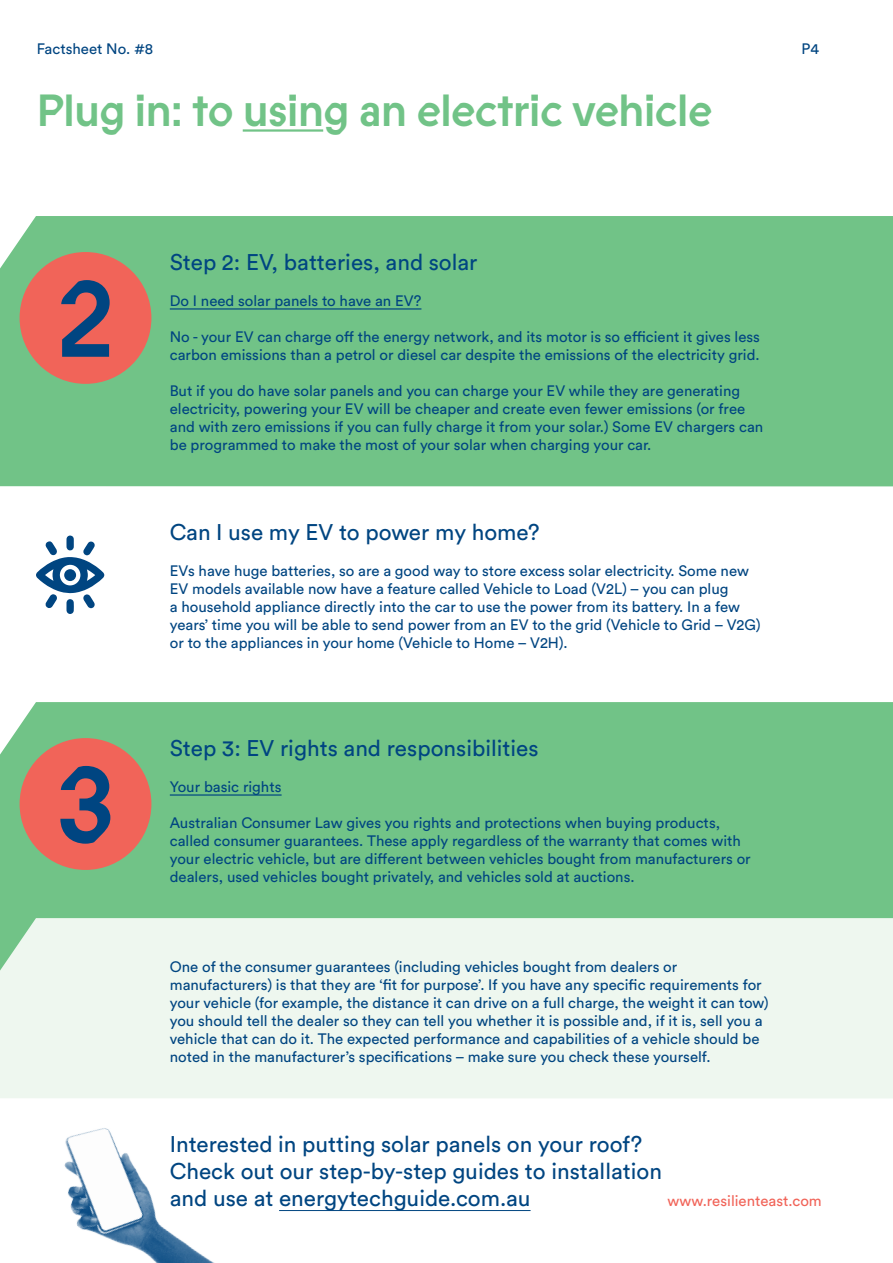
<style>
.page{position:relative;width:893px;height:1263px;background:#fff}
.page>*{position:absolute;margin:0;border:0;box-sizing:border-box;transform-origin:0 0}
.t1{font:500 108px "Prophet";color:#004581}
.t2{font:500 45px "Prophet";letter-spacing:-.025em;color:#71c387}
.t3{font:22.5px/27px "Circular Std";color:#004581}
.t4{font:15px/18px "Circular Std";color:#004581}
.t5{font:15px "Circular Std";color:#f16459}
</style>
<div class="page">
<img style="left:64px;top:1128px;width:150px;height:135px">
<div style="left:0;top:216px;width:893px;height:270px;background:#71c387"></div>
<div style="left:0;top:702px;width:893px;height:216px;background:#71c387"></div>
<div style="left:0;top:918px;width:893px;height:180px;background:#eef7ef"></div>
<div style="left:20px;top:252px;width:131px;height:132px;background:#f16459;border-radius:50%"></div>
<div style="left:20px;top:738px;width:131px;height:132px;background:#f16459;border-radius:50%"></div>
<hr style="left:170px;top:308px;width:251px;height:2px;background:#004581">
<hr style="left:170px;top:794px;width:112px;height:2px;background:#004581">
<svg style="left:36px;top:535px;width:69px;height:79px"></svg>
<div style="left:64px;top:569px;width:12px;height:12px;background:#004581;border-radius:50%"></div>
<hr style="left:243px;top:129px;width:80px;height:3px;background:#71c387">
<hr style="left:279px;top:1210px;width:252px;height:1px;background:#004581">
<p class="t4" style="left:37px;top:40px;width:118px">Factsheet No. #8</p>
<p class="t4" style="left:801px;top:40px;width:19px">P4</p>
<h2 class="t2" style="left:36px;top:79px;width:678px">Plug in: to using an electric vehicle</h2>
<h1 class="t1" style="left:56px;top:245px;width:61px">2</h1>
<h1 class="t1" style="left:55px;top:731px;width:63px">3</h1>
<h3 class="t3" style="left:170px;top:248px;width:309px">Step 2: EV, batteries, and solar</h3>
<p class="t4" style="left:170px;top:292px;width:253px">Do I need solar panels to have an EV?</p>
<p class="t4" style="left:170px;top:328px;width:592px">No - your EV can charge off the energy network, and its motor is so efficient it gives less carbon emissions than a petrol or diesel car despite the emissions of the electricity grid.</p>
<p class="t4" style="left:170px;top:382px;width:595px">But if you do have solar panels and you can charge your EV while they are generating electricity, powering your EV will be cheaper and create even fewer emissions (or free and with zero emissions if you can fully charge it from your solar.) Some EV chargers can be programmed to make the most of your solar when charging your car.</p>
<h3 class="t3" style="left:170px;top:518px;width:371px">Can I use my EV to power my home?</h3>
<p class="t4" style="left:170px;top:562px;width:592px">EVs have huge batteries, so are a good way to store excess solar electricity. Some new EV models available now have a feature called Vehicle to Load (V2L) – you can plug<br>a household appliance directly into the car to use the power from its battery. In a few years’ time you will be able to send power from an EV to the grid (Vehicle to Grid – V2G) or to the appliances in your home (Vehicle to Home – V2H).</p>
<h3 class="t3" style="left:170px;top:734px;width:370px">Step 3: EV rights and responsibilities</h3>
<p class="t4" style="left:170px;top:778px;width:113px">Your basic rights</p>
<p class="t4" style="left:170px;top:814px;width:582px">Australian Consumer Law gives you rights and protections when buying products, called consumer guarantees. These apply regardless of the warranty that comes with your electric vehicle, but are different between vehicles bought from manufacturers or dealers, used vehicles bought privately, and vehicles sold at auctions.</p>
<p class="t4" style="left:170px;top:958px;width:600px">One of the consumer guarantees (including vehicles bought from dealers or manufacturers) is that they are ‘fit for purpose’. If you have any specific requirements for your vehicle (for example, the distance it can drive on a full charge, the weight it can tow) you should tell the dealer so they can tell you whether it is possible and, if it is, sell you a vehicle that can do it. The expected performance and capabilities of a vehicle should be noted in the manufacturer’s specifications – make sure you check these yourself.</p>
<h3 class="t3" style="left:170px;top:1130px;width:494px">Interested in putting solar panels on your roof?<br>Check out our step-by-step guides to installation and use at energytechguide.com.au</h3>
<p class="t5" style="left:668px;top:1192px;width:156px">www.resilienteast.com</p>
</div>
